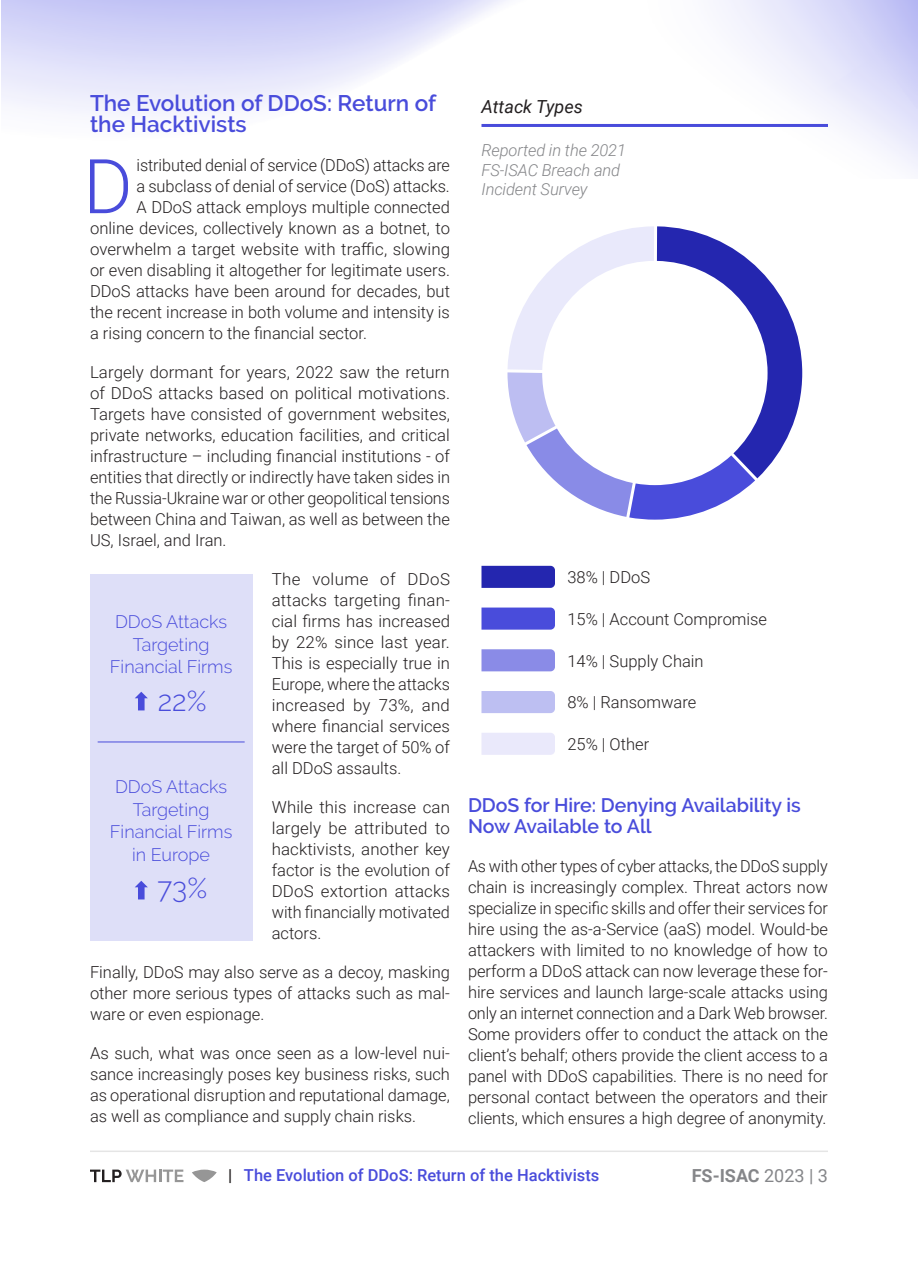
<style>
.page{position:relative;width:918px;height:1263px;background:#fff}
.page>*{position:absolute;margin:0;border:0;box-sizing:border-box;transform-origin:0 0}
.t1{font:300 75.6px "Roboto";color:#494cdb}
.t2{font:300 28.5px "Raleway";color:#494cdb}
.t3{font:600 22.5px/21px "Raleway";color:#494cdb}
.t4{font:600 19.5px/21px "Raleway";color:#494cdb}
.t5{font:300 18px/22.5px "Raleway";color:#494cdb;text-align:center}
.t6{font:700 18px "Roboto";color:#858689}
.t7{font:italic 18px "Roboto";color:#231f20}
.t8{font:300 16.5px/21px "Roboto";color:#231f20;text-align:justify}
.t9{font:italic 300 16.5px/19.5px "Roboto";letter-spacing:-.01em;color:#858689}
.t10{font:500 16.5px "Roboto";color:#494cdb}
.s1{color:#231f20}
.s2{font-weight:400}
</style>
<div class="page">
<hr style="left:90px;top:1150px;width:738px;height:2px;background:#e5e5e5">
<svg style="left:90px;top:1169px;width:93px;height:13px"></svg>
<svg style="left:192px;top:1169px;width:25px;height:13px"></svg>
<div style="left:482px;top:566px;width:73px;height:22px;background:#2426af"></div>
<div style="left:482px;top:649px;width:73px;height:22px;background:#8a8be7"></div>
<div style="left:482px;top:733px;width:73px;height:22px;background:#eae9fb"></div>
<svg style="left:482px;top:607px;width:73px;height:23px;background:#5153dc"></svg>
<div style="left:482px;top:691px;width:73px;height:22px;background:#bdbff2"></div>
<div style="left:90px;top:574px;width:162px;height:367px;background:#dedff8"></div>
<hr style="left:98px;top:742px;width:147px;height:1px;background:#494cdb">
<svg style="left:135px;top:692px;width:13px;height:18px"></svg>
<svg style="left:135px;top:881px;width:13px;height:18px"></svg>
<hr style="left:482px;top:124px;width:346px;height:3px;background:#494cdb">
<svg style="left:508px;top:226px;width:294px;height:294px"></svg>
<h3 class="t3" style="left:90px;top:93px;width:348px">The Evolution of DDoS: Return of the Hacktivists</h3>
<h1 class="t1" style="left:83px;top:133px;width:51px">D</h1>
<p class="t8" style="left:136px;top:154px;width:315px">istributed denial of service (DDoS) attacks are</p>
<p class="t8" style="left:136px;top:175px;width:315px">a subclass of denial of service (DoS) attacks.</p>
<p class="t8" style="left:136px;top:196px;width:315px">A DDoS attack employs multiple connected</p>
<p class="t8" style="left:90px;top:217px;width:361px">online devices, collectively known as a botnet, to</p>
<p class="t8" style="left:90px;top:238px;width:362px">overwhelm a target website with traffic, slowing</p>
<p class="t8" style="left:90px;top:259px;width:361px">or even disabling it altogether for legitimate users.</p>
<p class="t8" style="left:90px;top:280px;width:361px">DDoS attacks have been around for decades, but</p>
<p class="t8" style="left:90px;top:301px;width:361px">the recent increase in both volume and intensity is</p>
<p class="t8" style="left:90px;top:322px;width:278px">a rising concern to the financial sector.</p>
<p class="t8" style="left:90px;top:361px;width:362px">Largely dormant for years, 2022 saw the return of DDoS attacks based on political motivations.<br>Targets have consisted of government websites, private networks, education facilities, and critical infrastructure – including financial institutions - of entities that directly or indirectly have taken sides in the Russia-Ukraine war or other geopolitical tensions between China and Taiwan, as well as between the US, Israel, and Iran.</p>
<p class="t8" style="left:272px;top:568px;width:180px">The volume of DDoS attacks targeting finan&shy;cial firms has increased by 22% since last year.<br>This is especially true in Europe, where the attacks increased by 73%, and where financial services were the target of 50% of all DDoS assaults.</p>
<p class="t8" style="left:272px;top:796px;width:180px">While this increase can largely be attributed to hacktivists, another key factor is the evolution of DDoS extortion attacks with financially motivated actors.</p>
<p class="t8" style="left:90px;top:961px;width:361px">Finally, DDoS may also serve as a decoy, masking other more serious types of attacks such as mal&shy;ware or even espionage.</p>
<p class="t8" style="left:90px;top:1042px;width:361px">As such, what was once seen as a low-level nui&shy;sance increasingly poses key business risks, such as operational disruption and reputational damage, as well as compliance and supply chain risks.</p>
<p class="t5" style="left:110px;top:610px;width:124px">DDoS Attacks<br>Targeting<br>Financial Firms</p>
<h2 class="t2" style="left:158px;top:684px;width:50px">22%</h2>
<p class="t5" style="left:110px;top:776px;width:124px">DDoS Attacks<br>Targeting<br>Financial Firms in Europe</p>
<h2 class="t2" style="left:157px;top:872px;width:52px">73%</h2>
<p class="t7" style="left:482px;top:93px;width:103px">Attack Types</p>
<p class="t9" style="left:482px;top:140px;width:146px">Reported in the 2021<br>FS-ISAC Breach and<br>Incident Survey</p>
<p class="t8" style="left:568px;top:566px;width:84px">38% | DDoS</p>
<p class="t8" style="left:568px;top:608px;width:201px">15% | Account Compromise</p>
<p class="t8" style="left:568px;top:649px;width:138px">14% | Supply Chain</p>
<p class="t8" style="left:568px;top:691px;width:130px">8% | Ransomware</p>
<p class="t8" style="left:568px;top:733px;width:83px">25% | Other</p>
<p class="t4" style="left:468px;top:794px;width:334px">DDoS for Hire: Denying Availability is<br>Now Available to All</p>
<p class="t8" style="left:468px;top:855px;width:362px">As with other types of cyber attacks, the DDoS supply chain is increasingly complex. Threat actors now specialize in specific skills and offer their services for hire using the as-a-Service (aaS) model. Would-be attackers with limited to no knowledge of how to perform a DDoS attack can now leverage these for&shy;hire services and launch large-scale attacks using only an internet connection and a Dark Web browser.<br>Some providers offer to conduct the attack on the client’s behalf; others provide the client access to a panel with DDoS capabilities. There is no need for personal contact between the operators and their clients, which ensures a high degree of anonymity.</p>
<p class="t10" style="left:228px;top:1163px;width:373px"><span class="s1">|</span> The Evolution of DDoS: Return of the Hacktivists</p>
<p class="t6" style="left:692px;top:1163px;width:138px">FS-ISAC <span class="s2">2023 | 3</span></p>
</div>
